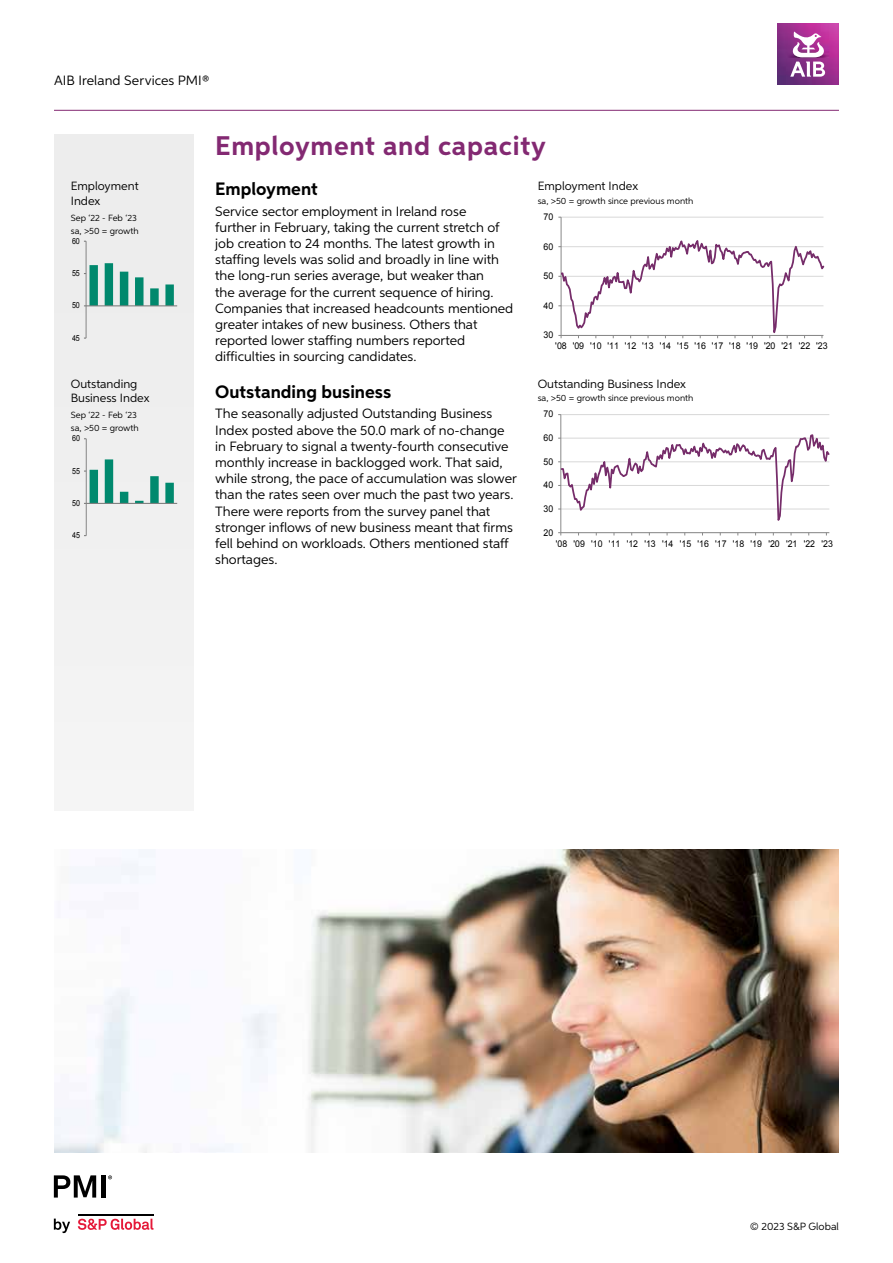
<style>
.page{position:relative;width:893px;height:1263px;background:#fff}
.page>*{position:absolute;margin:0;border:0;box-sizing:border-box;transform-origin:0 0}
.t1{font:700 27px "Aspira";letter-spacing:.025em;color:#832972}
.t2{font:700 18px "Aspira";color:#000}
.t3{font:13.5px/16.2px "Aspira";color:#000}
.t4{font:12px/14.4px "Aspira";color:#000}
.t5{font:10.5px "Aspira";color:#000}
.t6{font:9.3px "Arial";color:#000;scale:.94 1}
.t7{font:9.3px "Arial";color:#000;scale:.95 1}
.t8{font:9px "Aspira";color:#000}
.t9{font:8.4px "Arial";color:#000;scale:.85 1}
.t10{font:8.4px "Arial";color:#000;scale:.86 1}
</style>
<div class="page">
<hr style="left:54px;top:110px;width:785px;height:1px;background:#832972">
<img style="left:778px;top:24px;width:61px;height:61px">
<svg style="left:790px;top:32px;width:35px;height:45px"></svg>
<div style="left:54px;top:134px;width:140px;height:677px;background:#ededed"></div>
<hr style="left:561px;top:217px;width:262px;height:1px;background:#d9d9d9">
<hr style="left:561px;top:217px;width:1px;height:118px;background:#868686">
<svg style="left:558px;top:235px;width:266px;height:103px"></svg>
<hr style="left:86px;top:241px;width:1px;height:97px;background:#868686">
<svg style="left:84px;top:263px;width:90px;height:44px"></svg>
<hr style="left:86px;top:306px;width:91px;height:1px;background:#868686">
<hr style="left:561px;top:414px;width:268px;height:1px;background:#d9d9d9">
<hr style="left:560px;top:415px;width:1px;height:118px;background:#868686">
<svg style="left:558px;top:432px;width:272px;height:103px"></svg>
<hr style="left:86px;top:439px;width:1px;height:97px;background:#868686">
<svg style="left:84px;top:459px;width:90px;height:45px"></svg>
<hr style="left:86px;top:503px;width:91px;height:1px;background:#868686">
<img style="left:54px;top:849px;width:785px;height:303px">
<svg style="left:54px;top:1218px;width:16px;height:15px"></svg>
<svg style="left:78px;top:1218px;width:75px;height:12px"></svg>
<hr style="left:78px;top:1213px;width:75px;height:2px;background:#000">
<svg style="left:54px;top:1175px;width:42px;height:22px"></svg>
<div style="left:101px;top:1175px;width:5px;height:22px;background:#000"></div>
<svg style="left:108px;top:1175px;width:4px;height:4px"></svg>
<p class="t3" style="left:54px;top:72px;width:157px">AIB Ireland Services PMI®</p>
<h1 class="t1" style="left:215px;top:130px;width:332px">Employment and capacity</h1>
<p class="t4" style="left:71px;top:179px;width:69px">Employment<br>Index</p>
<p class="t8" style="left:71px;top:212px;width:67px">Sep ‘22 - Feb ‘23</p>
<p class="t8" style="left:71px;top:225px;width:69px">sa, &gt;50 = growth</p>
<p class="t9" style="left:72px;top:235px;width:11px">60</p>
<p class="t9" style="left:72px;top:268px;width:11px">55</p>
<p class="t9" style="left:72px;top:300px;width:11px">50</p>
<p class="t9" style="left:72px;top:332px;width:11px">45</p>
<p class="t4" style="left:71px;top:376px;width:80px">Outstanding<br>Business Index</p>
<p class="t8" style="left:71px;top:410px;width:67px">Sep ‘22 - Feb ‘23</p>
<p class="t8" style="left:71px;top:422px;width:69px">sa, &gt;50 = growth</p>
<p class="t10" style="left:72px;top:433px;width:11px">60</p>
<p class="t10" style="left:72px;top:465px;width:11px">55</p>
<p class="t10" style="left:72px;top:497px;width:11px">50</p>
<p class="t10" style="left:72px;top:530px;width:11px">45</p>
<h2 class="t2" style="left:215px;top:178px;width:104px">Employment</h2>
<p class="t3" style="left:215px;top:203px;width:300px">Service sector employment in Ireland rose<br>further in February, taking the current stretch of job creation to 24 months. The latest growth in staffing levels was solid and broadly in line with the long-run series average, but weaker than<br>the average for the current sequence of hiring.<br>Companies that increased headcounts mentioned greater intakes of new business. Others that reported lower staffing numbers reported difficulties in sourcing candidates.</p>
<h2 class="t2" style="left:215px;top:381px;width:177px">Outstanding business</h2>
<p class="t3" style="left:215px;top:405px;width:303px">The seasonally adjusted Outstanding Business Index posted above the 50.0 mark of no-change in February to signal a twenty-fourth consecutive monthly increase in backlogged work. That said, while strong, the pace of accumulation was slower than the rates seen over much the past two years.<br>There were reports from the survey panel that stronger inflows of new business meant that firms fell behind on workloads. Others mentioned staff shortages.</p>
<p class="t4" style="left:538px;top:179px;width:102px">Employment Index</p>
<p class="t8" style="left:538px;top:195px;width:157px">sa, &gt;50 = growth since previous month</p>
<p class="t7" style="left:544px;top:211px;width:12px">70</p>
<p class="t7" style="left:544px;top:240px;width:12px">60</p>
<p class="t7" style="left:544px;top:270px;width:12px">50</p>
<p class="t7" style="left:544px;top:299px;width:12px">40</p>
<p class="t7" style="left:544px;top:329px;width:12px">30</p>
<p class="t7" style="left:555px;top:340px;width:288px">'08 '09 '10 '11 '12 '13 '14 '15 '16 '17 '18 '19 '20 '21 '22 '23</p>
<p class="t4" style="left:538px;top:376px;width:150px">Outstanding Business Index</p>
<p class="t8" style="left:538px;top:393px;width:157px">sa, &gt;50 = growth since previous month</p>
<p class="t6" style="left:543px;top:408px;width:12px">70</p>
<p class="t6" style="left:543px;top:432px;width:12px">60</p>
<p class="t6" style="left:543px;top:455px;width:12px">50</p>
<p class="t6" style="left:543px;top:479px;width:12px">40</p>
<p class="t6" style="left:543px;top:503px;width:12px">30</p>
<p class="t6" style="left:543px;top:526px;width:12px">20</p>
<p class="t6" style="left:556px;top:537px;width:296px">'08 '09 '10 '11 '12 '13 '14 '15 '16 '17 '18 '19 '20 '21 '22 '23</p>
<p class="t5" style="left:750px;top:1220px;width:90px">© 2023 S&amp;P Global</p>
</div>
